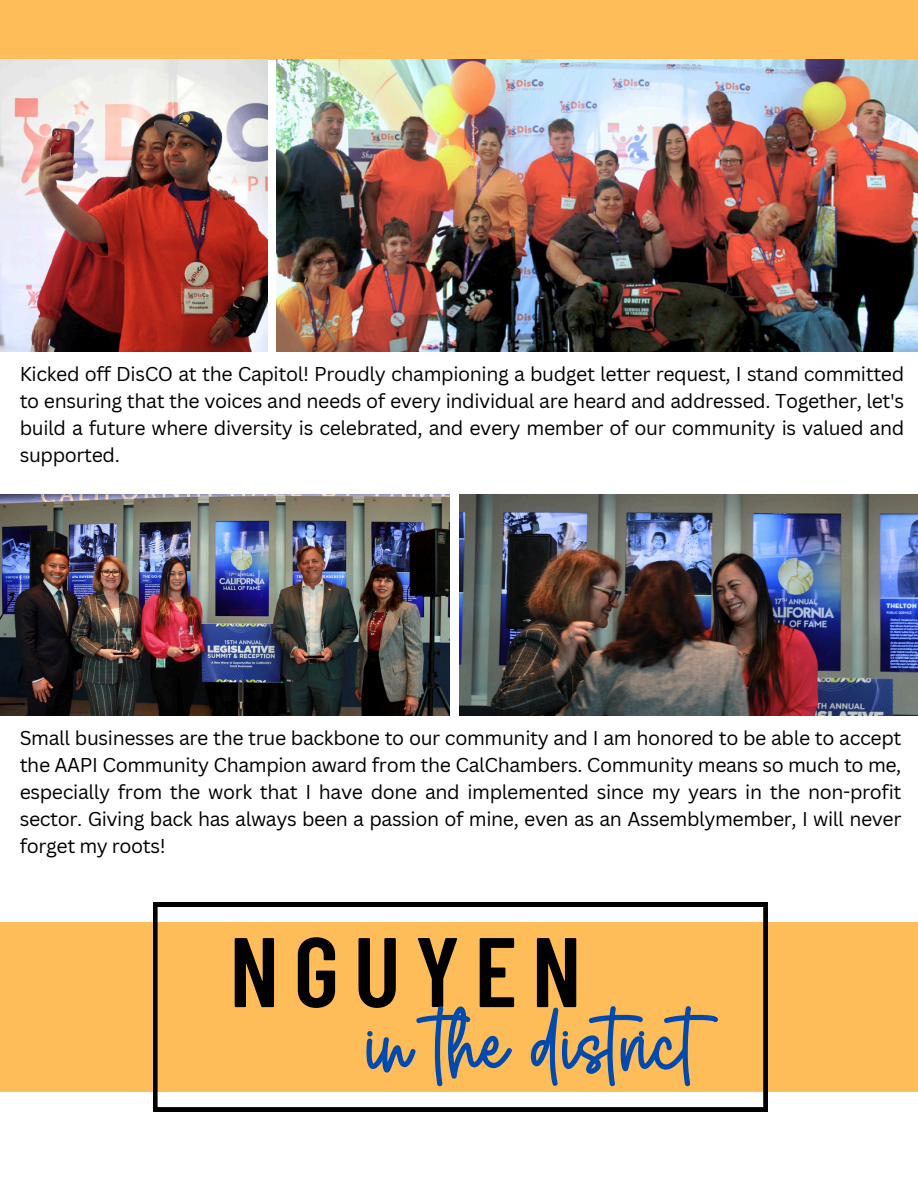
<style>
.page{position:relative;width:918px;height:1188px;background:#fff}
.page>*{position:absolute;margin:0;border:0;box-sizing:border-box;transform-origin:0 0}
.t1{font:101.25px "Pink Bloom";color:#004aad}
.t2{font:600 98.7px "Barlow Condensed";letter-spacing:.145em;color:#000}
.t3{font:19.5px/27px "Canva Sans";letter-spacing:-.02em;color:#000;text-align:justify}
</style>
<div class="page">
<div style="left:0;top:0;width:918px;height:59px;background:#ffbd59"></div>
<img style="left:459px;top:495px;width:459px;height:220px">
<img style="left:0;top:495px;width:450px;height:220px">
<img style="left:276px;top:59px;width:642px;height:293px">
<img style="left:0;top:59px;width:268px;height:293px">
<div style="left:0;top:922px;width:918px;height:170px;background:#ffbd59"></div>
<svg style="left:153px;top:903px;width:614px;height:209px"></svg>
<p class="t3" style="left:20px;top:360px;width:886px">Kicked off DisCO at the Capitol! Proudly championing a budget letter request, I stand committed to ensuring that the voices and needs of every individual are heard and addressed. Together, let's build a future where diversity is celebrated, and every member of our community is valued and supported.</p>
<p class="t3" style="left:20px;top:724px;width:883px">Small businesses are the true backbone to our community and I am honored to be able to accept the AAPI Community Champion award from the CalChambers. Community means so much to me, especially from the work that I have done and implemented since my years in the non-profit sector. Giving back has always been a passion of mine, even as an Assemblymember, I will never forget my roots!</p>
<h1 class="t2" style="left:229px;top:908px;width:354px">NGUYEN</h1>
<h2 class="t1" style="left:367px;top:995px;width:331px">in the district</h2>
</div>
